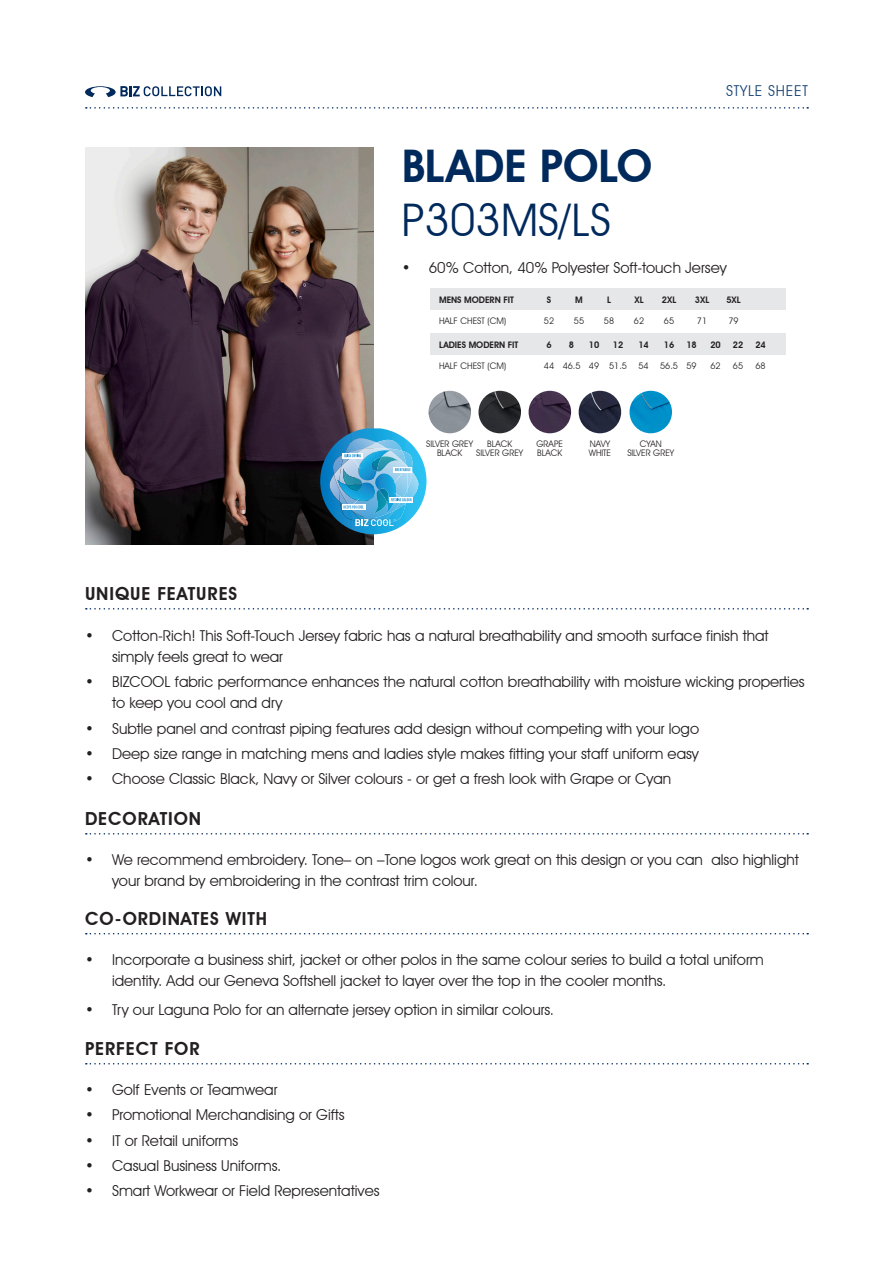
<style>
.page{position:relative;width:893px;height:1263px;background:#fff}
.page>*{position:absolute;margin:0;border:0;box-sizing:border-box;transform-origin:0 0}
.t1{font:600 45px "Avant Garde IT Cby BT";color:#00295c}
.t2{font:45px "Avant Garde IT Cby BT";color:#00295c}
.t3{font:600 18px "Avant Garde IT Cby BT";letter-spacing:.05em;color:#231f20}
.t4{font:15px/21px "Avant Garde IT Cby BT";color:#231f20}
.t5{font:15px "Avant Garde IT Cby BT";letter-spacing:.05em;color:#1a4574}
.Table_Normal{font:9px "Avant Garde IT Cby BT";color:#231f20}
.Bullet_Points{font:9px "Avant Garde IT Cby BT";color:#231f20}
.Table_Bold_copy{font:600 9px "Avant Garde IT Cby BT";color:#231f20}
</style>
<div class="page">
<div style="left:431px;top:288px;width:355px;height:22px;background:#e6e7e9"></div>
<img style="left:85px;top:147px;width:288px;height:397px">
<svg style="left:86px;top:107px;width:722px;height:2px"></svg>
<svg style="left:86px;top:608px;width:722px;height:1px"></svg>
<svg style="left:86px;top:833px;width:722px;height:1px"></svg>
<svg style="left:86px;top:933px;width:722px;height:1px"></svg>
<svg style="left:86px;top:1063px;width:722px;height:1px"></svg>
<img style="left:428px;top:391px;width:43px;height:42px;border-radius:21px">
<img style="left:478px;top:391px;width:43px;height:42px;border-radius:21px">
<img style="left:529px;top:391px;width:42px;height:42px;border-radius:21px">
<img style="left:579px;top:391px;width:42px;height:42px;border-radius:21px">
<svg style="left:85px;top:86px;width:136px;height:11px"></svg>
<img style="left:629px;top:391px;width:43px;height:42px;border-radius:21px">
<img style="left:320px;top:428px;width:106px;height:106px">
<div style="left:431px;top:333px;width:355px;height:22px;background:#e6e7e9"></div>
<p class="t1" style="left:402px;top:139px;width:252px">BLADE POLO</p>
<p class="t2" style="left:402px;top:192px;width:211px">P303MS/LS</p>
<p class="t5" style="left:726px;top:82px;width:83px">STYLE SHEET</p>
<p class="t4" style="left:402px;top:257px;width:326px">• 60% Cotton, 40% Polyester Soft-touch Jersey</p>
<p class="Table_Bold_copy" style="left:439px;top:294px;width:76px">MENS MODERN FIT</p>
<p class="Table_Bold_copy" style="left:547px;top:294px;width:6px">S</p>
<p class="Table_Bold_copy" style="left:575px;top:294px;width:9px">M</p>
<p class="Table_Bold_copy" style="left:607px;top:294px;width:5px">L</p>
<p class="Table_Bold_copy" style="left:634px;top:294px;width:11px">XL</p>
<p class="Table_Bold_copy" style="left:662px;top:294px;width:16px">2XL</p>
<p class="Table_Bold_copy" style="left:695px;top:294px;width:16px">3XL</p>
<p class="Table_Bold_copy" style="left:726px;top:294px;width:16px">5XL</p>
<p class="Table_Normal" style="left:439px;top:315px;width:69px">HALF CHEST (CM)</p>
<p class="Table_Normal" style="left:544px;top:315px;width:12px">52</p>
<p class="Table_Normal" style="left:574px;top:315px;width:12px">55</p>
<p class="Table_Normal" style="left:604px;top:315px;width:12px">58</p>
<p class="Table_Normal" style="left:634px;top:315px;width:12px">62</p>
<p class="Table_Normal" style="left:664px;top:315px;width:12px">65</p>
<p class="Table_Normal" style="left:697px;top:315px;width:12px">71</p>
<p class="Table_Normal" style="left:728px;top:315px;width:12px">79</p>
<p class="Table_Bold_copy" style="left:439px;top:339px;width:81px">LADIES MODERN FIT</p>
<p class="Table_Bold_copy" style="left:546px;top:339px;width:7px">6</p>
<p class="Table_Bold_copy" style="left:569px;top:339px;width:7px">8</p>
<p class="Table_Bold_copy" style="left:589px;top:339px;width:12px">10</p>
<p class="Table_Bold_copy" style="left:613px;top:339px;width:12px">12</p>
<p class="Table_Bold_copy" style="left:638px;top:339px;width:12px">14</p>
<p class="Table_Bold_copy" style="left:664px;top:339px;width:12px">16</p>
<p class="Table_Bold_copy" style="left:686px;top:339px;width:12px">18</p>
<p class="Table_Bold_copy" style="left:710px;top:339px;width:12px">20</p>
<p class="Table_Bold_copy" style="left:733px;top:339px;width:12px">22</p>
<p class="Table_Bold_copy" style="left:755px;top:339px;width:12px">24</p>
<p class="Table_Normal" style="left:439px;top:360px;width:69px">HALF CHEST (CM)</p>
<p class="Table_Normal" style="left:544px;top:360px;width:84px">44 46.5 49 51.5</p>
<p class="Table_Normal" style="left:638px;top:360px;width:12px">54</p>
<p class="Table_Normal" style="left:660px;top:360px;width:38px">56.5 59</p>
<p class="Table_Normal" style="left:710px;top:360px;width:12px">62</p>
<p class="Table_Normal" style="left:733px;top:360px;width:12px">65</p>
<p class="Table_Normal" style="left:755px;top:360px;width:12px">68</p>
<p class="t3" style="left:85px;top:583px;width:154px">UNIQUE FEATURES</p>
<p class="Bullet_Points" style="left:426px;top:438px;width:48px">SILVER GREY</p>
<p class="Bullet_Points" style="left:437px;top:447px;width:27px">BLACK</p>
<p class="Bullet_Points" style="left:487px;top:438px;width:27px">BLACK</p>
<p class="Bullet_Points" style="left:476px;top:447px;width:48px">SILVER GREY</p>
<p class="Bullet_Points" style="left:537px;top:438px;width:28px">GRAPE</p>
<p class="Bullet_Points" style="left:537px;top:447px;width:27px">BLACK</p>
<p class="Bullet_Points" style="left:590px;top:438px;width:22px">NAVY</p>
<p class="Bullet_Points" style="left:589px;top:447px;width:24px">WHITE</p>
<p class="Bullet_Points" style="left:640px;top:438px;width:24px">CYAN</p>
<p class="Bullet_Points" style="left:627px;top:447px;width:48px">SILVER GREY</p>
<p class="t4" style="left:112px;top:625px;width:658px;text-indent:-27px">• Cotton-Rich! This Soft-Touch Jersey fabric has a natural breathability and smooth surface finish that simply feels great to wear</p>
<p class="t4" style="left:112px;top:671px;width:694px;text-indent:-27px">• BIZCOOL fabric performance enhances the natural cotton breathability with moisture wicking properties to keep you cool and dry</p>
<p class="t4" style="left:85px;top:718px;width:616px">• Subtle panel and contrast piping features add design without competing with your logo</p>
<p class="t4" style="left:85px;top:743px;width:615px">• Deep size range in matching mens and ladies style makes fitting your staff uniform easy</p>
<p class="t4" style="left:85px;top:768px;width:588px">• Choose Classic Black, Navy or Silver colours - or get a fresh look with Grape or Cyan</p>
<p class="t3" style="left:85px;top:807px;width:118px">DECORATION</p>
<p class="t4" style="left:112px;top:849px;width:688px;text-indent:-27px">• We recommend embroidery. Tone– on –Tone logos work great on this design or you can also highlight your brand by embroidering in the contrast trim colour.</p>
<p class="t3" style="left:85px;top:907px;width:184px">CO-ORDINATES WITH</p>
<p class="t4" style="left:112px;top:949px;width:653px;text-indent:-27px">• Incorporate a business shirt, jacket or other polos in the same colour series to build a total uniform identity. Add our Geneva Softshell jacket to layer over the top in the cooler months.</p>
<p class="t4" style="left:85px;top:999px;width:470px">• Try our Laguna Polo for an alternate jersey option in similar colours.</p>
<p class="t3" style="left:85px;top:1037px;width:116px">PERFECT FOR</p>
<p class="t4" style="left:85px;top:1079px;width:194px">• Golf Events or Teamwear</p>
<p class="t4" style="left:85px;top:1104px;width:261px">• Promotional Merchandising or Gifts</p>
<p class="t4" style="left:85px;top:1129px;width:155px">• IT or Retail uniforms</p>
<p class="t4" style="left:85px;top:1155px;width:198px">• Casual Business Uniforms.</p>
<p class="t4" style="left:85px;top:1180px;width:296px">• Smart Workwear or Field Representatives</p>
</div>
